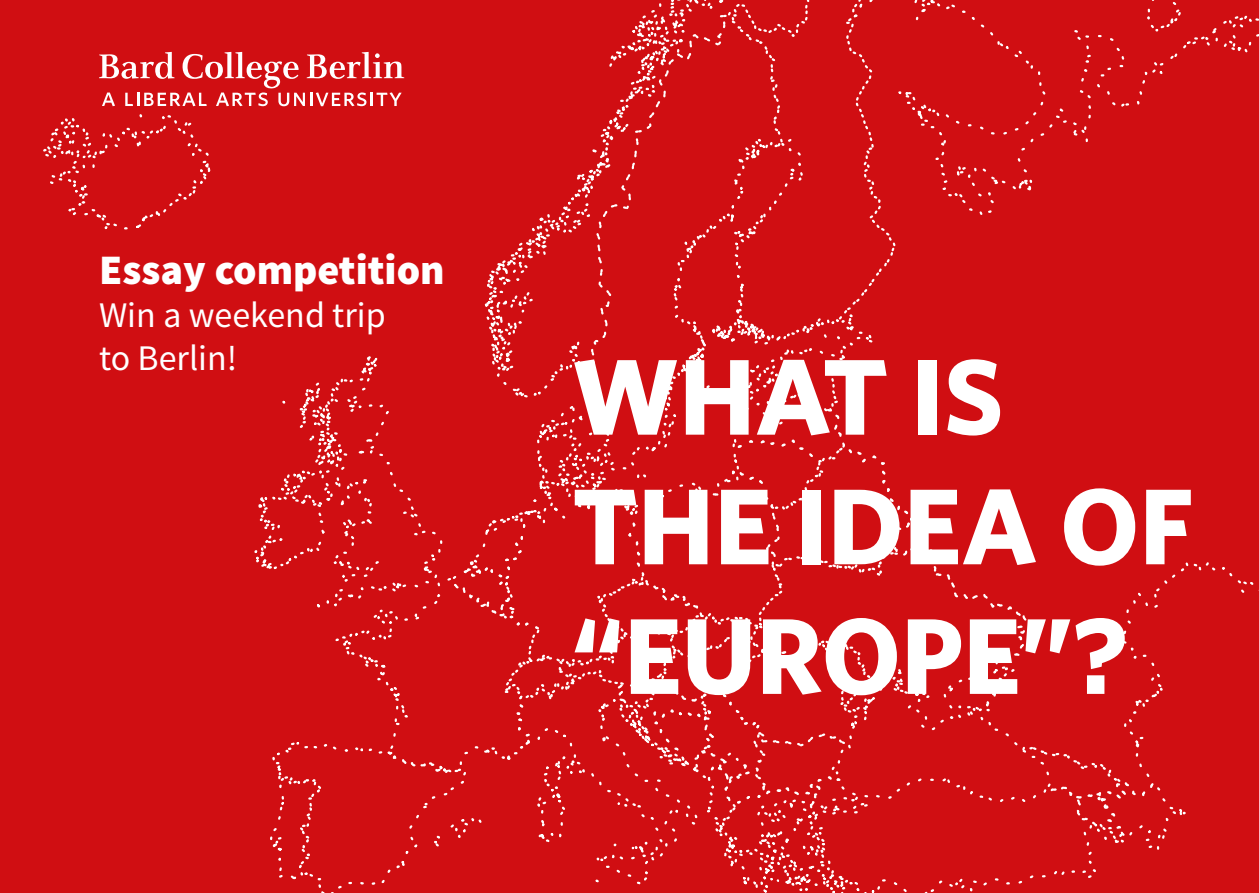
<style>
.page{position:relative;width:1259px;height:893px;background:#d00e12}
.page>*{position:absolute;margin:0;border:0;box-sizing:border-box;transform-origin:0 0}
.t1{font:700 108px/129.6px "Whitney";color:#fff}
.t2{font:900 42px "Source Sans Pro";color:#fff}
.t3{font:36px/43.2px "Source Sans Pro";color:#fff}
</style>
<div class="page">
<div style="left:274px;top:0;width:307px;height:332px;background:#d00e12"></div>
<svg style="left:581px;top:0;width:128px;height:332px;background:#d2191d"></svg>
<div style="left:897px;top:0;width:362px;height:799px;background:#d00e12"></div>
<div style="left:709px;top:0;width:188px;height:332px;background:#d00e12"></div>
<div style="left:249px;top:332px;width:938px;height:561px;background:#d00e12"></div>
<svg style="left:38px;top:52px;width:366px;height:184px;background:#d31e22"></svg>
<p class="t2" style="left:99px;top:243px;width:347px">Essay competition</p>
<p class="t3" style="left:99px;top:294px;width:288px">Win a weekend trip to Berlin!</p>
<p class="t1" style="left:572px;top:329px;width:623px">WHAT IS<br>THE IDEA OF “EUROPE”?</p>
</div>
